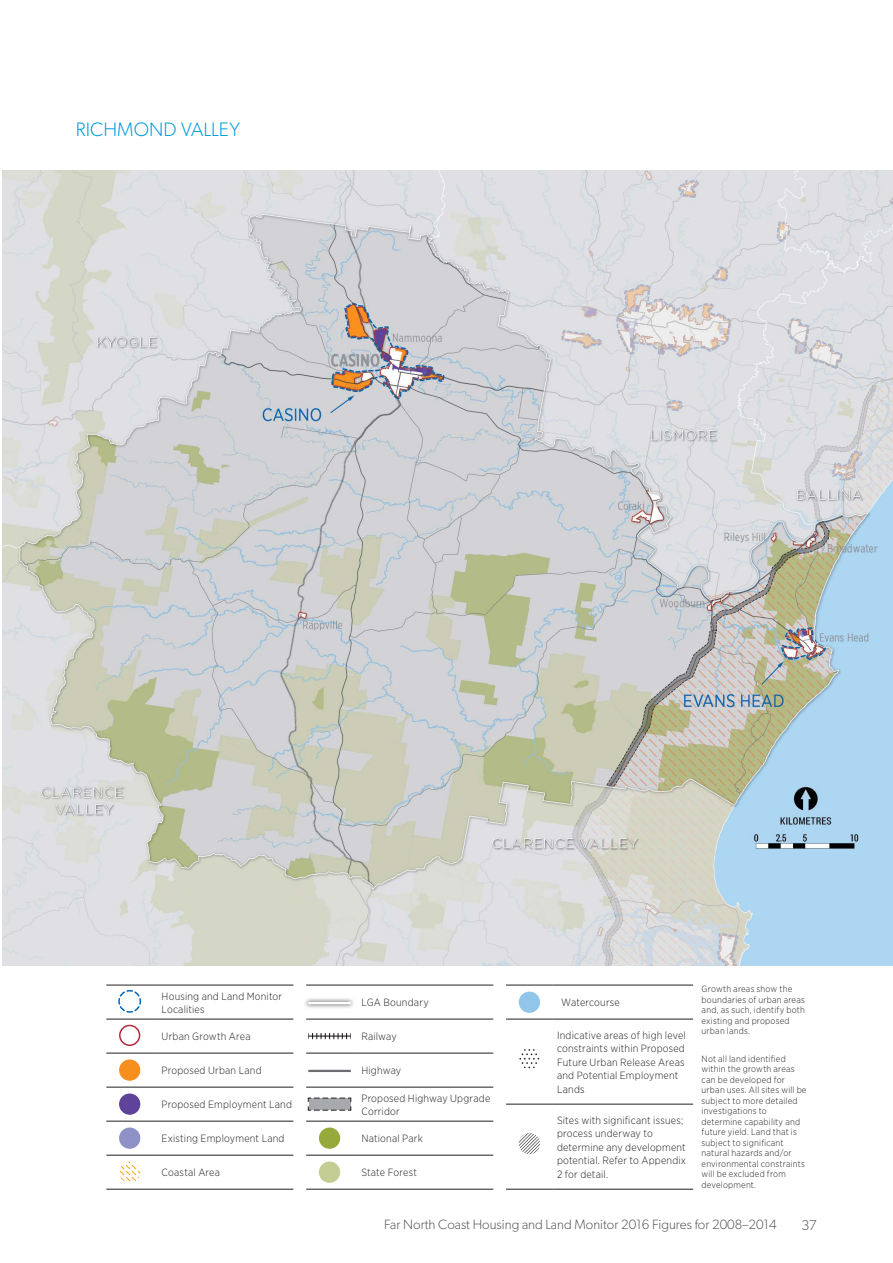
<style>
.page{position:relative;width:893px;height:1263px;background:#fff}
.page>*{position:absolute;margin:0;border:0;box-sizing:border-box;transform-origin:0 0}
.t1{font:300 19.5px "Gibson";color:#009bde}
.t2{font:300 14.25px "Gibson";color:#57585a}
.t3{font:300 13.5px "Gibson";color:#57585a}
.t4{font:300 10.5px/13.5px "Gotham Narrow";letter-spacing:.02em;color:#231f20}
.t5{font:300 9px/10.5px "Gotham Narrow";letter-spacing:.025em;color:#231f20}
</style>
<div class="page">
<img style="left:2px;top:170px;width:891px;height:795px">
<hr style="left:106px;top:1019px;width:47px;height:1px;background:#231f20">
<hr style="left:153px;top:1019px;width:140px;height:1px;background:#231f20">
<hr style="left:106px;top:1053px;width:47px;height:1px;background:#231f20">
<hr style="left:153px;top:1053px;width:140px;height:1px;background:#231f20">
<hr style="left:106px;top:1087px;width:47px;height:1px;background:#231f20">
<hr style="left:153px;top:1087px;width:140px;height:1px;background:#231f20">
<hr style="left:106px;top:1121px;width:47px;height:1px;background:#231f20">
<hr style="left:153px;top:1121px;width:140px;height:1px;background:#231f20">
<hr style="left:106px;top:1155px;width:47px;height:1px;background:#231f20">
<hr style="left:153px;top:1155px;width:140px;height:1px;background:#231f20">
<hr style="left:106px;top:1189px;width:47px;height:1px;background:#231f20">
<hr style="left:153px;top:1189px;width:140px;height:1px;background:#231f20">
<hr style="left:106px;top:985px;width:47px;height:1px;background:#231f20">
<hr style="left:153px;top:985px;width:140px;height:1px;background:#231f20">
<svg style="left:118px;top:990px;width:24px;height:23px"></svg>
<div style="left:119px;top:1025px;width:21px;height:21px;border:2px solid #b7283f;border-radius:50%"></div>
<div style="left:119px;top:1059px;width:21px;height:22px;background:#f68f1e;border-radius:50%"></div>
<div style="left:119px;top:1093px;width:21px;height:22px;background:#5f439b;border-radius:50%"></div>
<div style="left:119px;top:1127px;width:21px;height:22px;background:#8f92c7;border-radius:50%"></div>
<svg style="left:119px;top:1161px;width:21px;height:22px"></svg>
<hr style="left:306px;top:985px;width:47px;height:1px;background:#231f20">
<hr style="left:353px;top:985px;width:140px;height:1px;background:#231f20">
<hr style="left:306px;top:1019px;width:47px;height:1px;background:#231f20">
<hr style="left:353px;top:1019px;width:140px;height:1px;background:#231f20">
<hr style="left:306px;top:1053px;width:47px;height:1px;background:#231f20">
<hr style="left:353px;top:1053px;width:140px;height:1px;background:#231f20">
<hr style="left:306px;top:1087px;width:47px;height:1px;background:#231f20">
<hr style="left:353px;top:1087px;width:140px;height:1px;background:#231f20">
<hr style="left:306px;top:1121px;width:47px;height:1px;background:#231f20">
<hr style="left:353px;top:1121px;width:140px;height:1px;background:#231f20">
<hr style="left:306px;top:1155px;width:47px;height:1px;background:#231f20">
<hr style="left:353px;top:1155px;width:140px;height:1px;background:#231f20">
<hr style="left:306px;top:1189px;width:47px;height:1px;background:#231f20">
<hr style="left:353px;top:1189px;width:140px;height:1px;background:#231f20">
<svg style="left:305px;top:998px;width:49px;height:10px"></svg>
<hr style="left:308px;top:1002px;width:43px;height:2px;background:#fff">
<svg style="left:308px;top:1033px;width:43px;height:6px"></svg>
<hr style="left:308px;top:1070px;width:43px;height:2px;background:#6c6d70">
<svg style="left:308px;top:1097px;width:44px;height:14px"></svg>
<div style="left:319px;top:1127px;width:21px;height:22px;background:#96aa3c;border-radius:50%"></div>
<div style="left:319px;top:1161px;width:21px;height:22px;background:#c3cc93;border-radius:50%"></div>
<hr style="left:506px;top:985px;width:47px;height:1px;background:#231f20">
<hr style="left:553px;top:985px;width:140px;height:1px;background:#231f20">
<hr style="left:506px;top:1019px;width:47px;height:1px;background:#231f20">
<hr style="left:553px;top:1019px;width:140px;height:1px;background:#231f20">
<hr style="left:506px;top:1104px;width:47px;height:1px;background:#231f20">
<hr style="left:553px;top:1104px;width:140px;height:1px;background:#231f20">
<hr style="left:506px;top:1189px;width:47px;height:1px;background:#231f20">
<hr style="left:553px;top:1189px;width:140px;height:1px;background:#231f20">
<div style="left:519px;top:991px;width:21px;height:22px;background:#92c5ea;border-radius:50%"></div>
<img style="left:519px;top:1048px;width:21px;height:21px;border-radius:11px">
<img style="left:519px;top:1133px;width:21px;height:21px;border-radius:11px">
<h1 class="t1" style="left:76px;top:117px;width:24px">Richmond</h1>
<h1 class="t1" style="left:181px;top:117px;width:21px">Valley</h1>
<p class="t4" style="left:162px;top:989px;width:122px">Housing and Land Monitor<br>Localities</p>
<p class="t4" style="left:162px;top:1029px;width:91px">Urban Growth Area</p>
<p class="t4" style="left:162px;top:1063px;width:102px">Proposed Urban Land</p>
<p class="t4" style="left:162px;top:1098px;width:132px">Proposed Employment Land</p>
<p class="t4" style="left:162px;top:1132px;width:124px">Existing Employment Land</p>
<p class="t4" style="left:162px;top:1166px;width:60px">Coastal Area</p>
<p class="t5" style="left:702px;top:983px;width:105px">Growth areas show the boundaries of urban areas and, as such, identify both existing and proposed urban lands.</p>
<p class="t5" style="left:702px;top:1053px;width:106px">Not all land identified within the growth areas can be developed for urban uses. All sites will be subject to more detailed investigations to determine capability and future yield. Land that is subject to significant natural hazards and/or environmental constraints will be excluded from development.</p>
<p class="t3" style="left:384px;top:1216px;width:394px">Far North Coast Housing and Land Monitor 2016 Figures for 2008–2014</p>
<h2 class="t2" style="left:801px;top:1216px;width:17px">37</h2>
<p class="t4" style="left:361px;top:995px;width:69px">LGA Boundary</p>
<p class="t4" style="left:361px;top:1029px;width:37px">Railway</p>
<p class="t4" style="left:361px;top:1063px;width:41px">Highway</p>
<p class="t4" style="left:361px;top:1091px;width:130px">Proposed Highway Upgrade<br>Corridor</p>
<p class="t4" style="left:361px;top:1132px;width:63px">National Park</p>
<p class="t4" style="left:361px;top:1166px;width:57px">State Forest</p>
<p class="t4" style="left:561px;top:995px;width:60px">Watercourse</p>
<p class="t4" style="left:557px;top:1028px;width:130px">Indicative areas of high level constraints within Proposed<br>Future Urban Release Areas and Potential Employment<br>Lands</p>
<p class="t4" style="left:557px;top:1113px;width:130px">Sites with significant issues; process underway to determine any development potential. Refer to Appendix<br>2 for detail.</p>
</div>
